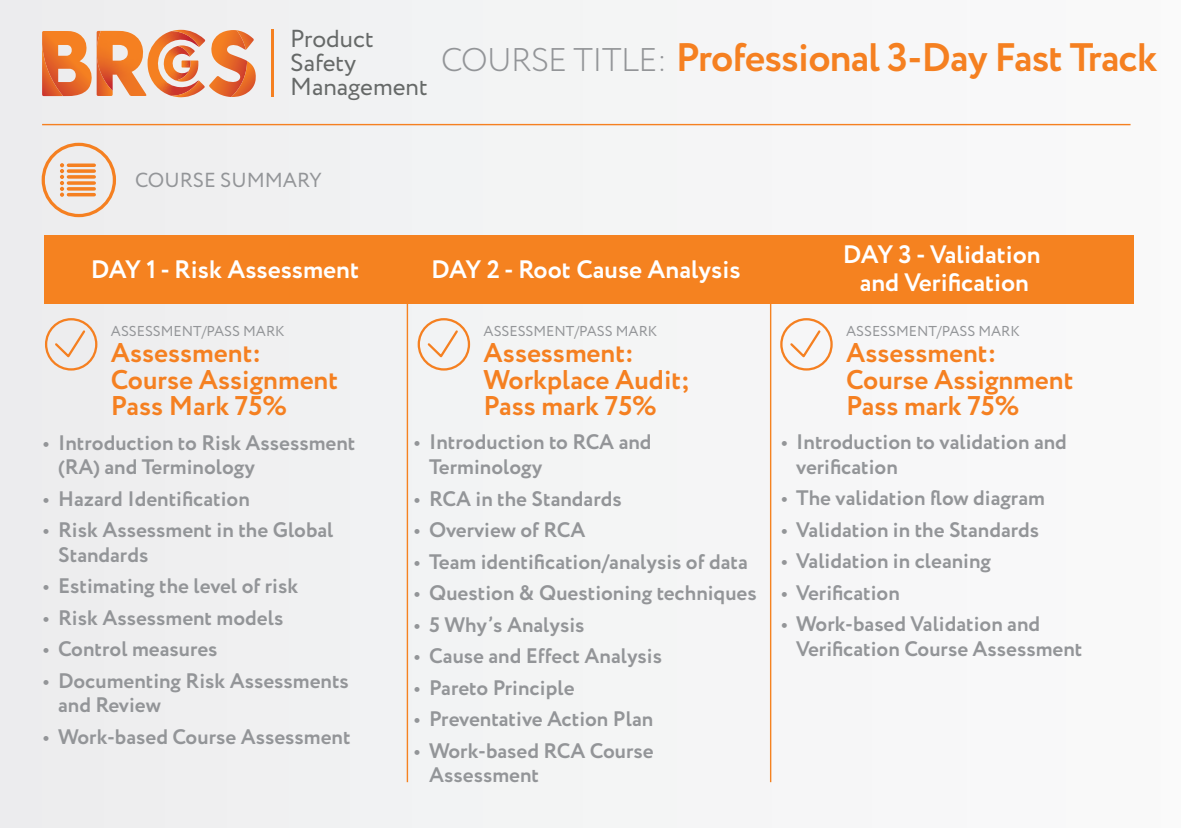
<style>
.page{position:relative;width:1181px;height:828px;background:#f4f5f5}
.page>*{position:absolute;margin:0;border:0;box-sizing:border-box;transform-origin:0 0}
.t1{font:700 39.73px "Circe";letter-spacing:-.02em;color:#f58021}
.t2{font:700 27.12px/26.2px "Circe";color:#f58021}
.t3{font:700 25.2px/28px "Circe";color:#fff;text-align:center}
.t4{font:24.5px/24px "Circe";color:#666968}
.t5{font:700 21px/24.5px "Circe";color:#939598}
.t6{font:20.3px "Circe";color:#939598}
.t7{font:14.35px "Circe";color:#939598}
.s1{font-weight:300;font-size:32.73px;color:#939598}
</style>
<div class="page">
<svg style="left:42px;top:30px;width:214px;height:67px"></svg>
<hr style="left:271px;top:29px;width:2px;height:67px;background:#f58021">
<div style="left:45px;top:318px;width:52px;height:52px;border:2px solid #f58021;border-radius:50%"></div>
<svg style="left:53px;top:328px;width:33px;height:30px"></svg>
<hr style="left:42px;top:124px;width:1088px;height:1px;background:#f58021">
<div style="left:42px;top:143px;width:74px;height:74px;border:3px solid #f58021;border-radius:50%"></div>
<svg style="left:68px;top:163px;width:26px;height:4px"></svg>
<svg style="left:68px;top:169px;width:26px;height:4px"></svg>
<svg style="left:68px;top:175px;width:26px;height:4px"></svg>
<svg style="left:68px;top:181px;width:26px;height:4px"></svg>
<svg style="left:68px;top:187px;width:26px;height:4px"></svg>
<svg style="left:60px;top:163px;width:4px;height:34px"></svg>
<hr style="left:68px;top:193px;width:26px;height:3px;background:#f58021">
<div style="left:44px;top:235px;width:1090px;height:69px;background:#f58220"></div>
<div style="left:418px;top:318px;width:52px;height:52px;border:2px solid #f58021;border-radius:50%"></div>
<svg style="left:425px;top:328px;width:33px;height:32px"></svg>
<div style="left:780px;top:318px;width:52px;height:52px;border:2px solid #f58021;border-radius:50%"></div>
<svg style="left:788px;top:328px;width:33px;height:32px"></svg>
<hr style="left:407px;top:278px;width:1px;height:504px;background:#f58220">
<hr style="left:770px;top:278px;width:1px;height:504px;background:#f58220">
<p class="t4" style="left:290px;top:28px;width:139px">Product<br>Safety<br>Management</p>
<h1 class="t1" style="left:441px;top:31px;width:718px"><span class="s1">COURSE TITLE:</span> Professional 3-Day Fast Track</h1>
<p class="t6" style="left:135px;top:167px;width:188px">COURSE SUMMARY</p>
<p class="t3" style="left:91px;top:256px;width:270px">DAY 1 - Risk Assessment</p>
<p class="t3" style="left:431px;top:256px;width:311px">DAY 2 - Root Cause Analysis</p>
<p class="t7" style="left:111px;top:322px;width:175px">ASSESSMENT/PASS MARK</p>
<p class="t2" style="left:111px;top:341px;width:229px">Assessment:<br>Course Assignment<br>Pass Mark 75%</p>
<p class="t5" style="left:58px;top:431px;width:299px;text-indent:-15px">• Introduction to Risk Assessment (RA) and Terminology</p>
<p class="t5" style="left:43px;top:487px;width:208px">• Hazard Identification</p>
<p class="t5" style="left:58px;top:519px;width:277px;text-indent:-15px">• Risk Assessment in the Global<br>Standards</p>
<p class="t5" style="left:43px;top:575px;width:256px">• Estimating the level of risk</p>
<p class="t5" style="left:43px;top:606px;width:242px">• Risk Assessment models</p>
<p class="t5" style="left:43px;top:638px;width:176px">• Control measures</p>
<p class="t5" style="left:58px;top:669px;width:292px;text-indent:-15px">• Documenting Risk Assessments and Review</p>
<p class="t5" style="left:43px;top:725px;width:309px">• Work-based Course Assessment</p>
<p class="t7" style="left:483px;top:322px;width:175px">ASSESSMENT/PASS MARK</p>
<p class="t2" style="left:483px;top:341px;width:208px">Assessment:<br>Workplace Audit;<br>Pass mark 75%</p>
<p class="t5" style="left:429px;top:431px;width:224px;text-indent:-15px">• Introduction to RCA and<br>Terminology</p>
<p class="t5" style="left:414px;top:487px;width:209px">• RCA in the Standards</p>
<p class="t5" style="left:414px;top:518px;width:173px">• Overview of RCA</p>
<p class="t5" style="left:414px;top:550px;width:335px">• Team identification/analysis of data</p>
<p class="t5" style="left:414px;top:581px;width:344px">• Question &amp; Questioning techniques</p>
<p class="t5" style="left:414px;top:613px;width:172px">• 5 Why’s Analysis</p>
<p class="t5" style="left:414px;top:644px;width:249px">• Cause and Effect Analysis</p>
<p class="t5" style="left:414px;top:676px;width:162px">• Pareto Principle</p>
<p class="t5" style="left:414px;top:707px;width:240px">• Preventative Action Plan</p>
<p class="t5" style="left:429px;top:739px;width:226px;text-indent:-15px">• Work-based RCA Course<br>Assessment</p>
<p class="t3" style="left:843px;top:242px;width:199px">DAY 3 - Validation and Verification</p>
<p class="t7" style="left:846px;top:322px;width:175px">ASSESSMENT/PASS MARK</p>
<p class="t2" style="left:846px;top:341px;width:229px">Assessment:<br>Course Assignment<br>Pass mark 75%</p>
<p class="t5" style="left:796px;top:431px;width:272px;text-indent:-15px">• Introduction to validation and verification</p>
<p class="t5" style="left:781px;top:487px;width:265px">• The validation flow diagram</p>
<p class="t5" style="left:781px;top:518px;width:259px">• Validation in the Standards</p>
<p class="t5" style="left:781px;top:550px;width:211px">• Validation in cleaning</p>
<p class="t5" style="left:781px;top:581px;width:120px">• Verification</p>
<p class="t5" style="left:796px;top:613px;width:288px;text-indent:-15px">• Work-based Validation and<br>Verification Course Assessment</p>
</div>
